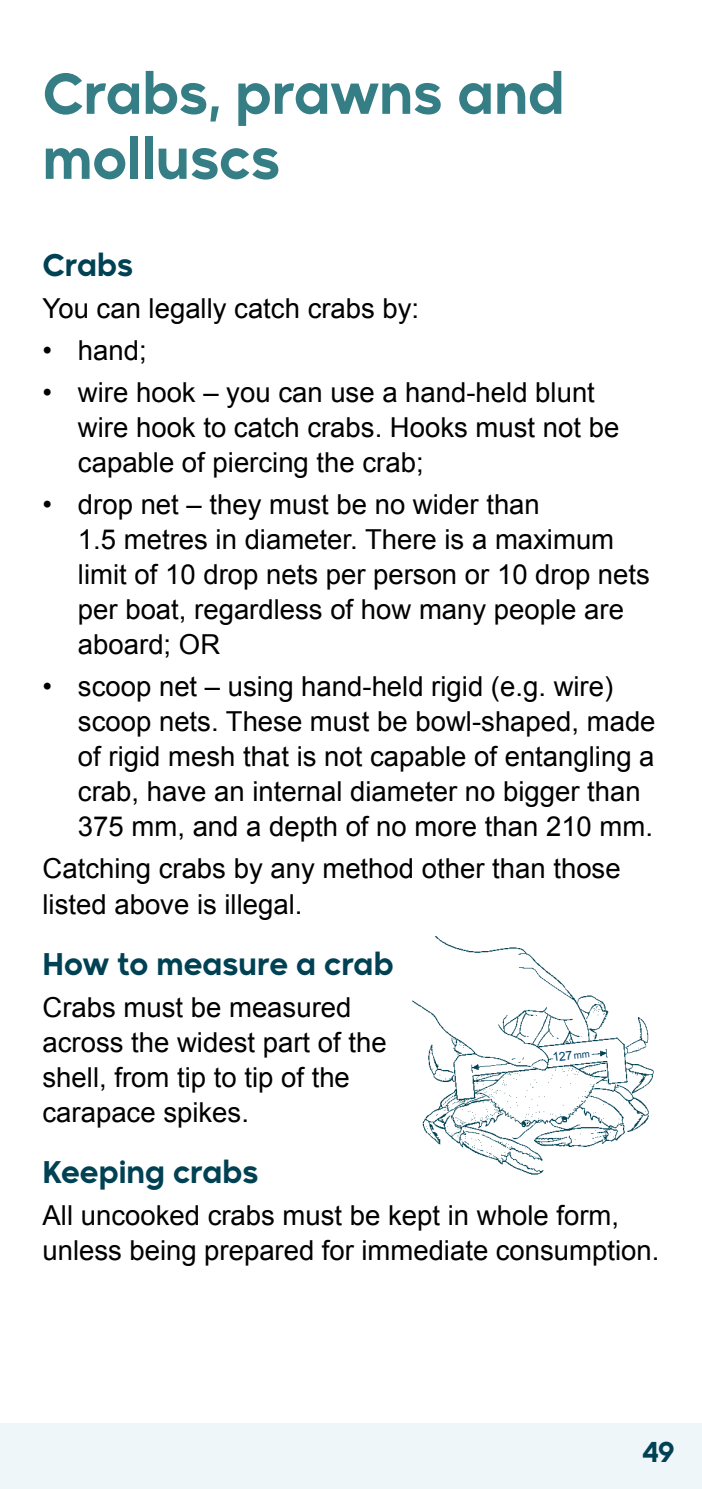
<style>
.page{position:relative;width:702px;height:1489px;background:#fff}
.page>*{position:absolute;margin:0;border:0;box-sizing:border-box;transform-origin:0 0}
.t1{font:600 55px/65px "Madani";letter-spacing:-.005em;color:#357e85}
.t2{font:600 30px "Madani";color:#004153}
.t3{font:27.5px/35px "Arial";color:#000}
.t4{font:600 27.5px "Madani";color:#004153}
</style>
<div class="page">
<div style="left:0;top:1423px;width:702px;height:65px;background:#eff6f9"></div>
<img style="left:412px;top:936px;width:242px;height:239px">
<svg style="left:553px;top:1050px;width:36px;height:11px"></svg>
<h1 class="t1" style="left:43px;top:55px;width:523px">Crabs, prawns and molluscs</h1>
<p class="t2" style="left:43px;top:240px;width:92px">Crabs</p>
<p class="t3" style="left:43px;top:291px;width:378px">You can legally catch crabs by:</p>
<p class="t3" style="left:43px;top:333px;width:106px">• hand;</p>
<p class="t3" style="left:78px;top:375px;width:543px;text-indent:-35px">• wire hook – you can use a hand-held blunt wire hook to catch crabs. Hooks must not be capable of piercing the crab;</p>
<p class="t3" style="left:78px;top:487px;width:573px;text-indent:-35px">• drop net – they must be no wider than<br>1.5 metres in diameter. There is a maximum limit of 10 drop nets per person or 10 drop nets per boat, regardless of how many people are aboard; OR</p>
<p class="t3" style="left:78px;top:669px;width:579px;text-indent:-35px">• scoop net – using hand-held rigid (e.g. wire) scoop nets. These must be bowl-shaped, made of rigid mesh that is not capable of entangling a crab, have an internal diameter no bigger than 375 mm, and a depth of no more than 210 mm.</p>
<p class="t3" style="left:43px;top:851px;width:579px">Catching crabs by any method other than those listed above is illegal.</p>
<p class="t2" style="left:43px;top:939px;width:352px">How to measure a crab</p>
<p class="t3" style="left:43px;top:989px;width:345px">Crabs must be measured across the widest part of the shell, from tip to tip of the carapace spikes.</p>
<p class="t2" style="left:43px;top:1147px;width:217px">Keeping crabs</p>
<p class="t3" style="left:43px;top:1198px;width:618px">All uncooked crabs must be kept in whole form, unless being prepared for immediate consumption.</p>
<p class="t4" style="left:642px;top:1429px;width:34px">49</p>
</div>
